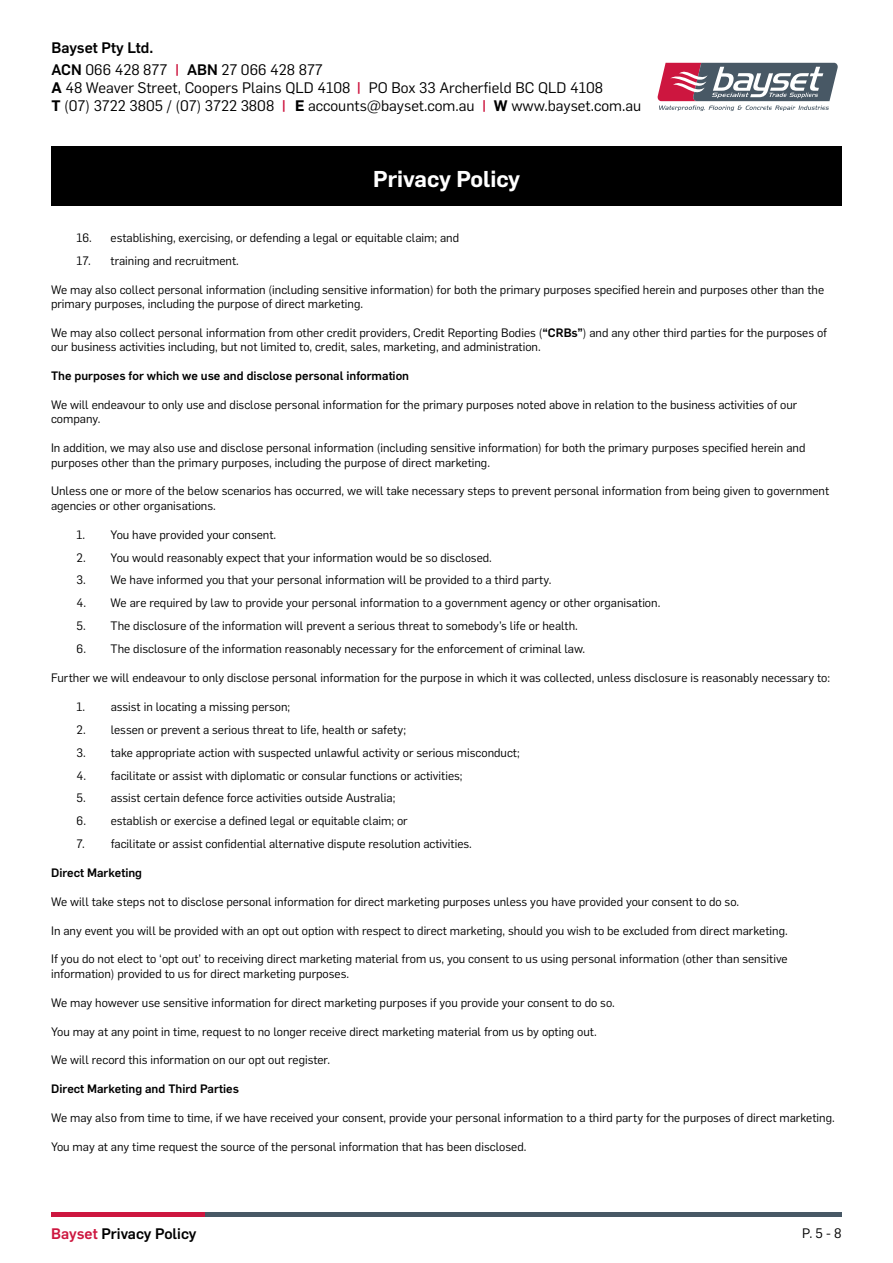
<style>
.page{position:relative;width:893px;height:1263px;background:#fff}
.page>*{position:absolute;margin:0;border:0;box-sizing:border-box;transform-origin:0 0}
.t1{font:600 22.5px "Flama";color:#fff}
.t2{font:15px/22.2px "Flama";color:#000}
.t3{font:500 15px "Flama";color:#000}
.t4{font:500 15px "Flama";color:#cd163f}
.t5{font:13.5px "Flama";color:#000}
.t6{font:12px/14.4px "Flama";color:#000}
.t7{font:500 12px "Flama";color:#000}
.s1{font-weight:500}
.s2{font-weight:500;color:#cd163f}
.s3{font-weight:600}
.s4{color:#cd163f}
</style>
<div class="page">
<hr style="left:51px;top:1212px;width:154px;height:4px;background:#cd163f">
<hr style="left:205px;top:1212px;width:637px;height:4px;background:#485865">
<div style="left:51px;top:147px;width:791px;height:59px;background:#000"></div>
<svg style="left:657px;top:63px;width:181px;height:48px"></svg>
<p class="t2" style="left:51px;top:35px;width:273px"><span class="s1">Bayset Pty Ltd.<br>ACN</span> 066 428 877 <span class="s2">|</span> <span class="s1">ABN</span> 27 066 428 877</p>
<p class="t2" style="left:51px;top:78px;width:553px;line-height:18px"><span class="s3">A</span> 48 Weaver Street, Coopers Plains QLD 4108 PO Box 33 Archerfield BC QLD 4108<br><span class="s3">T</span> (07) 3722 3805 / (07) 3722 3808 <span class="s2">|</span> <span class="s3">E</span> accounts@bayset.com.au <span class="s2">|</span></p>
<p class="t4" style="left:357px;top:77px;width:6px">|</p>
<p class="t2" style="left:494px;top:94px;width:149px"><span class="s3">W</span> www.bayset.com.au</p>
<h1 class="t1" style="left:373px;top:163px;width:149px">Privacy Policy</h1>
<p class="t6" style="left:77px;top:230px;width:384px">16. establishing, exercising, or defending a legal or equitable claim; and</p>
<p class="t6" style="left:77px;top:253px;width:164px">17. training and recruitment.</p>
<p class="t6" style="left:51px;top:282px;width:775px">We may also collect personal information (including sensitive information) for both the primary purposes specified herein and purposes other than the primary purposes, including the purpose of direct marketing.</p>
<p class="t6" style="left:51px;top:325px;width:778px">We may also collect personal information from other credit providers, Credit Reporting Bodies (<span class="s1">“CRBs”</span>) and any other third parties for the purposes of our business activities including, but not limited to, credit, sales, marketing, and administration.</p>
<p class="t7" style="left:51px;top:367px;width:360px">The purposes for which we use and disclose personal information</p>
<p class="t6" style="left:51px;top:397px;width:748px">We will endeavour to only use and disclose personal information for the primary purposes noted above in relation to the business activities of our company.</p>
<p class="t6" style="left:51px;top:440px;width:756px">In addition, we may also use and disclose personal information (including sensitive information) for both the primary purposes specified herein and purposes other than the primary purposes, including the purpose of direct marketing.</p>
<p class="t6" style="left:51px;top:483px;width:780px">Unless one or more of the below scenarios has occurred, we will take necessary steps to prevent personal information from being given to government agencies or other organisations.</p>
<p class="t6" style="left:77px;top:526px;width:201px">1. You have provided your consent.</p>
<p class="t6" style="left:77px;top:549px;width:417px">2. You would reasonably expect that your information would be so disclosed.</p>
<p class="t6" style="left:77px;top:572px;width:476px">3. We have informed you that your personal information will be provided to a third party.</p>
<p class="t6" style="left:77px;top:595px;width:585px">4. We are required by law to provide your personal information to a government agency or other organisation.</p>
<p class="t6" style="left:77px;top:618px;width:503px">5. The disclosure of the information will prevent a serious threat to somebody’s life or health.</p>
<p class="t6" style="left:77px;top:641px;width:510px">6. The disclosure of the information reasonably necessary for the enforcement of criminal law.</p>
<p class="t6" style="left:51px;top:670px;width:780px">Further we will endeavour to only disclose personal information for the purpose in which it was collected, unless disclosure is reasonably necessary to:</p>
<p class="t6" style="left:77px;top:699px;width:215px">1. assist in locating a missing person;</p>
<p class="t6" style="left:77px;top:721px;width:331px">2. lessen or prevent a serious threat to life, health or safety;</p>
<p class="t6" style="left:77px;top:744px;width:445px">3. take appropriate action with suspected unlawful activity or serious misconduct;</p>
<p class="t6" style="left:77px;top:767px;width:387px">4. facilitate or assist with diplomatic or consular functions or activities;</p>
<p class="t6" style="left:77px;top:790px;width:320px">5. assist certain defence force activities outside Australia;</p>
<p class="t6" style="left:77px;top:813px;width:333px">6. establish or exercise a defined legal or equitable claim; or</p>
<p class="t6" style="left:77px;top:836px;width:397px">7. facilitate or assist confidential alternative dispute resolution activities.</p>
<p class="t7" style="left:51px;top:864px;width:92px">Direct Marketing</p>
<p class="t6" style="left:51px;top:894px;width:690px">We will take steps not to disclose personal information for direct marketing purposes unless you have provided your consent to do so.</p>
<p class="t6" style="left:51px;top:922px;width:738px">In any event you will be provided with an opt out option with respect to direct marketing, should you wish to be excluded from direct marketing.</p>
<p class="t6" style="left:51px;top:951px;width:738px">If you do not elect to ‘opt out’ to receiving direct marketing material from us, you consent to us using personal information (other than sensitive information) provided to us for direct marketing purposes.</p>
<p class="t6" style="left:51px;top:994px;width:565px">We may however use sensitive information for direct marketing purposes if you provide your consent to do so.</p>
<p class="t6" style="left:51px;top:1023px;width:547px">You may at any point in time, request to no longer receive direct marketing material from us by opting out.</p>
<p class="t6" style="left:51px;top:1052px;width:280px">We will record this information on our opt out register.</p>
<p class="t7" style="left:51px;top:1080px;width:189px">Direct Marketing and Third Parties</p>
<p class="t6" style="left:51px;top:1110px;width:785px">We may also from time to time, if we have received your consent, provide your personal information to a third party for the purposes of direct marketing.</p>
<p class="t6" style="left:51px;top:1138px;width:477px">You may at any time request the source of the personal information that has been disclosed.</p>
<p class="t3" style="left:51px;top:1223px;width:147px"><span class="s4">Bayset</span> Privacy Policy</p>
<p class="t5" style="left:802px;top:1224px;width:41px">P. 5 - 8</p>
</div>
